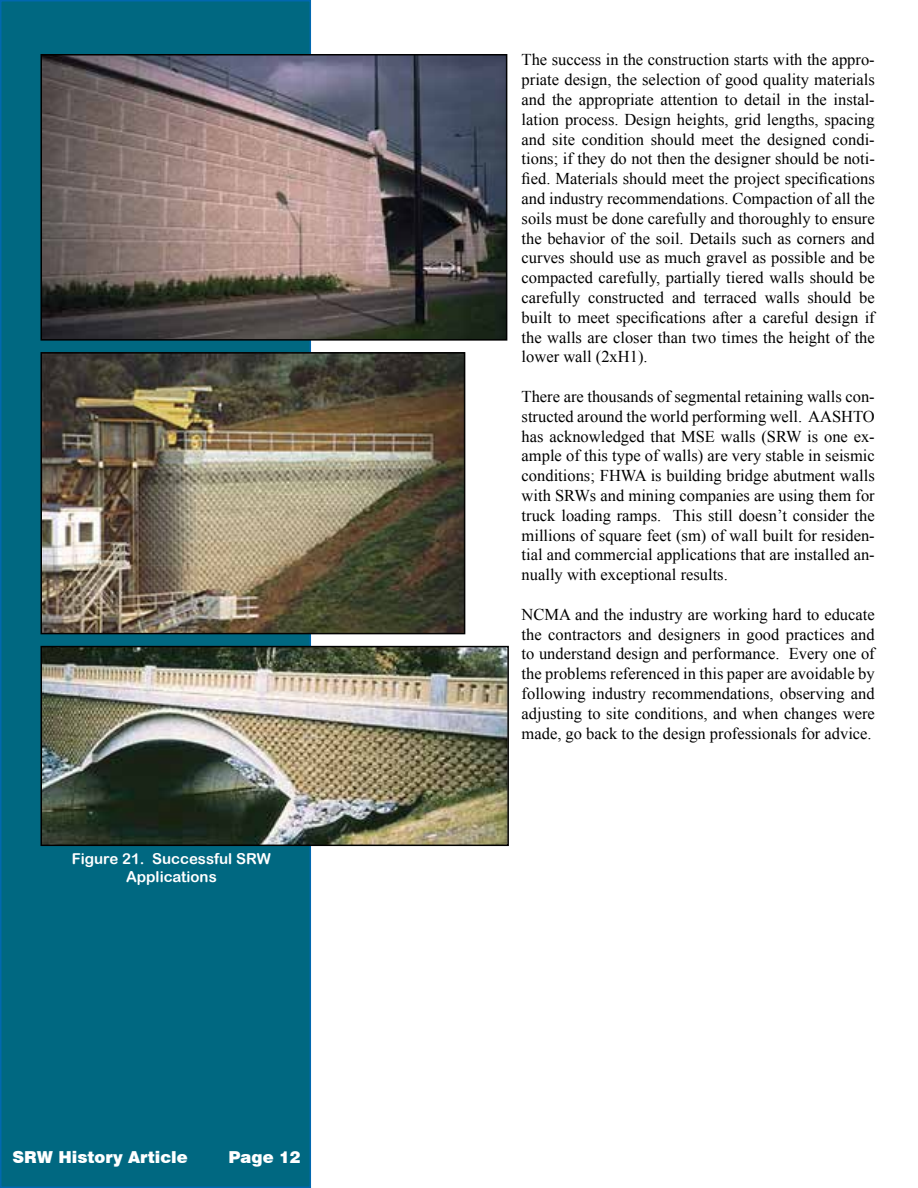
<style>
.page{position:relative;width:918px;height:1188px;background:#fff}
.page>*{position:absolute;margin:0;border:0;box-sizing:border-box;transform-origin:0 0}
.t1{font:16.5px/19.8px "Times New Roman";color:#000;text-align:justify}
.t2{font:900 16.5px "Swiss 721 BT";color:#fff}
.t3{font:15px/18px "Arial Rounded MT Bold";color:#fff;text-align:center}
</style>
<div class="page">
<div style="left:1px;top:1px;width:309px;height:1186px;background:#006881"></div>
<img style="left:43px;top:57px;width:461px;height:281px">
<div style="left:40px;top:54px;width:467px;height:287px;border:2px solid #000"></div>
<img style="left:43px;top:355px;width:419px;height:276px">
<div style="left:40px;top:352px;width:425px;height:282px;border:2px solid #000"></div>
<img style="left:43px;top:649px;width:463px;height:194px">
<div style="left:40px;top:646px;width:469px;height:200px;border:2px solid #000"></div>
<p class="t3" style="left:72px;top:849px;width:201px">Figure 21. Successful SRW<br>Applications</p>
<p class="t2" style="left:12px;top:1147px;width:177px">SRW History Article</p>
<p class="t2" style="left:228px;top:1147px;width:74px">Page 12</p>
<p class="t1" style="left:522px;top:50px;width:355px">The success in the construction starts with the appro&shy;priate design, the selection of good quality materials and the appropriate attention to detail in the instal&shy;lation process. Design heights, grid lengths, spacing and site condition should meet the designed condi&shy;tions; if they do not then the designer should be noti&shy;fied. Materials should meet the project specifications and industry recommendations. Compaction of all the soils must be done carefully and thoroughly to ensure the behavior of the soil. Details such as corners and curves should use as much gravel as possible and be compacted carefully, partially tiered walls should be carefully constructed and terraced walls should be built to meet specifications after a careful design if the walls are closer than two times the height of the lower wall (2xH1).</p>
<p class="t1" style="left:522px;top:386px;width:355px">There are thousands of segmental retaining walls con&shy;structed around the world performing well. AASHTO has acknowledged that MSE walls (SRW is one ex&shy;ample of this type of walls) are very stable in seismic conditions; FHWA is building bridge abutment walls with SRWs and mining companies are using them for truck loading ramps. This still doesn’t consider the millions of square feet (sm) of wall built for residen&shy;tial and commercial applications that are installed an&shy;nually with exceptional results.</p>
<p class="t1" style="left:522px;top:604px;width:355px">NCMA and the industry are working hard to educate the contractors and designers in good practices and to understand design and performance. Every one of the problems referenced in this paper are avoidable by following industry recommendations, observing and adjusting to site conditions, and when changes were made, go back to the design professionals for advice.</p>
</div>
